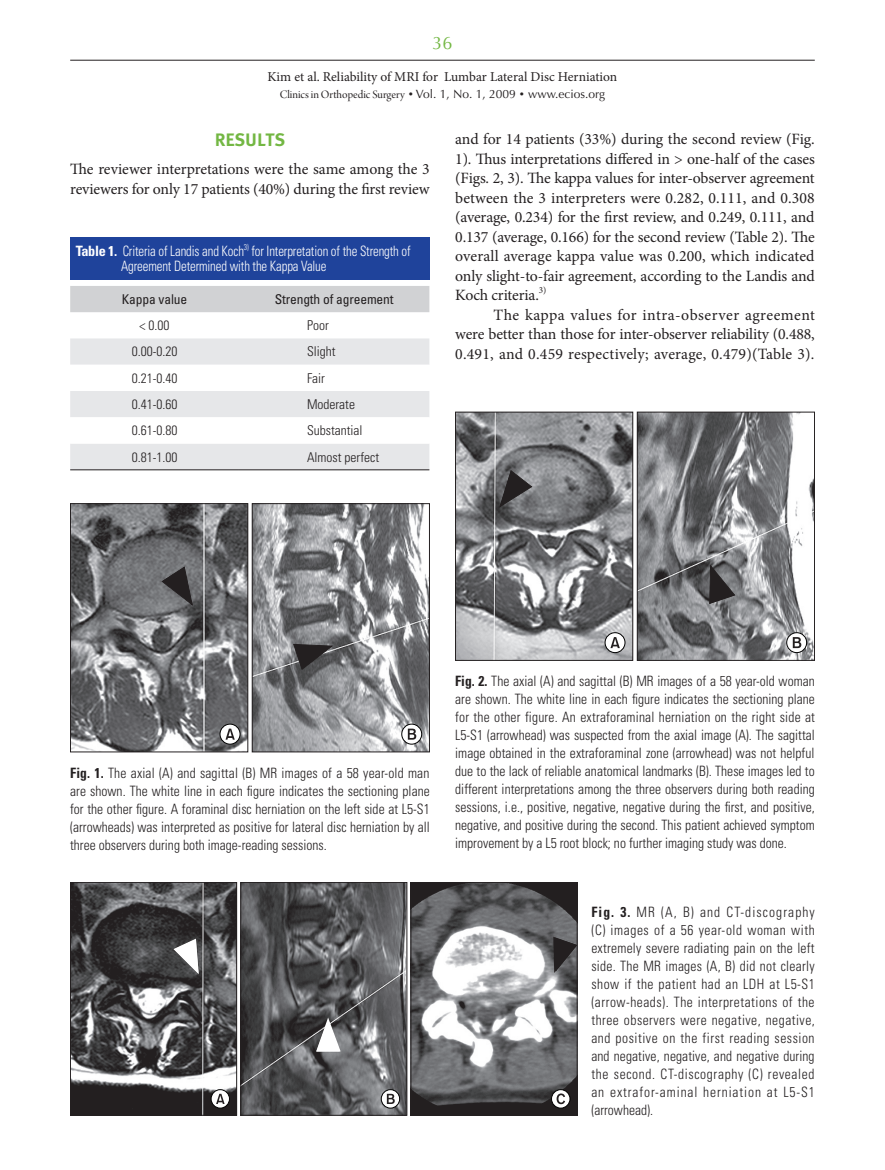
<style>
.page{position:relative;width:885px;height:1170px;background:#fff}
.page>*{position:absolute;margin:0;border:0;box-sizing:border-box;transform-origin:0 0}
.t1{font:700 18px "Meta Plus";letter-spacing:-.01em;color:#73b743}
.t2{font:18px "Optima LT Std";color:#73b743}
.t3{font:15.75px/19.5px "Minion Pro";letter-spacing:-.01em;color:#231f20;text-align:justify}
.t4{font:300 condensed 14.25px/18px "Univers";color:#231f20;text-align:justify;scale:.95 1}
.t5{font:300 condensed 14.25px/15px "Univers";letter-spacing:-.01em;color:#fff;scale:.9 1}
.t6{font:300 condensed 13.5px "Univers";color:#231f20}
.t7{font:13.5px "Minion Pro";color:#231f20}
.t8{font:condensed 13.5px "Univers";letter-spacing:-.01em;color:#231f20}
.t9{font:12px "Optima LT Std";color:#231f20}
.t10{font:9.15px "Minion Pro";color:#231f20}
.t11{font:300 condensed 8.25px "Univers";color:#fff;scale:.9 1}
.s1{font-family:"Arno Pro Display"}
.s2{font-size:9px}
.s3{font-weight:700}
</style>
<div class="page">
<hr style="left:70px;top:60px;width:744px;height:1px;background:#231f20">
<div style="left:70px;top:286px;width:359px;height:26px;background:#d1d2d4"></div>
<div style="left:70px;top:338px;width:359px;height:131px;background:#e6e7e9"></div>
<svg style="left:70px;top:365px;width:359px;height:78px"></svg>
<hr style="left:70px;top:469px;width:169px;height:1px;background:#231f20">
<hr style="left:239px;top:469px;width:190px;height:1px;background:#231f20">
<div style="left:70px;top:237px;width:359px;height:43px;background:#1f439b"></div>
<svg style="left:70px;top:503px;width:359px;height:249px"></svg>
<svg style="left:401px;top:724px;width:20px;height:20px"></svg>
<div style="left:401px;top:723px;width:21px;height:21px;border:1px solid #000;border-radius:50%"></div>
<svg style="left:408px;top:728px;width:8px;height:11px"></svg>
<svg style="left:220px;top:724px;width:20px;height:20px"></svg>
<div style="left:220px;top:723px;width:20px;height:21px;border:1px solid #000;border-radius:50%"></div>
<svg style="left:225px;top:728px;width:10px;height:11px"></svg>
<svg style="left:162px;top:566px;width:31px;height:39px"></svg>
<svg style="left:293px;top:644px;width:40px;height:25px"></svg>
<svg style="left:455px;top:412px;width:359px;height:248px"></svg>
<svg style="left:786px;top:632px;width:20px;height:20px"></svg>
<div style="left:786px;top:632px;width:20px;height:20px;border:1px solid #000;border-radius:50%"></div>
<svg style="left:792px;top:637px;width:9px;height:11px"></svg>
<svg style="left:605px;top:632px;width:20px;height:20px"></svg>
<div style="left:604px;top:632px;width:21px;height:20px;border:1px solid #000;border-radius:50%"></div>
<svg style="left:610px;top:637px;width:9px;height:11px"></svg>
<svg style="left:499px;top:470px;width:33px;height:37px"></svg>
<svg style="left:709px;top:565px;width:26px;height:39px"></svg>
<svg style="left:70px;top:882px;width:507px;height:233px"></svg>
<svg style="left:381px;top:1089px;width:18px;height:18px"></svg>
<div style="left:381px;top:1089px;width:19px;height:19px;border:1px solid #000;border-radius:50%"></div>
<svg style="left:387px;top:1093px;width:7px;height:10px"></svg>
<div style="left:211px;top:1089px;width:18px;height:18px;background:#fff;border-radius:50%"></div>
<div style="left:211px;top:1089px;width:19px;height:19px;border:1px solid #000;border-radius:50%"></div>
<svg style="left:216px;top:1093px;width:8px;height:10px"></svg>
<svg style="left:551px;top:1089px;width:19px;height:18px"></svg>
<div style="left:551px;top:1089px;width:19px;height:19px;border:1px solid #000;border-radius:50%"></div>
<svg style="left:556px;top:1093px;width:9px;height:11px"></svg>
<svg style="left:173px;top:938px;width:26px;height:36px"></svg>
<svg style="left:316px;top:1017px;width:24px;height:34px"></svg>
<svg style="left:553px;top:936px;width:24px;height:36px"></svg>
<p class="t2" style="left:432px;top:32px;width:22px">36</p>
<p class="t7" style="left:267px;top:68px;width:351px">Kim et al. Reliability of MRI for Lumbar Lateral Disc Herniation</p>
<p class="t9" style="left:280px;top:87px;width:327px"><span class="s1">Clinics in Orthopedic Surgery</span> <span class="s2">•</span> Vol. 1, No. 1, 2009 <span class="s2">•</span> www.ecios.org</p>
<p class="t1" style="left:215px;top:130px;width:72px">RESULTS</p>
<p class="t3" style="left:70px;top:159px;width:361px">The reviewer interpretations were the same among the 3 reviewers for only 17 patients (40%) during the first review</p>
<p class="t3" style="left:455px;top:129px;width:361px">and for 14 patients (33%) during the second review (Fig.<br>1). Thus interpretations differed in &gt; one-half of the cases (Figs. 2, 3). The kappa values for inter-observer agreement between the 3 interpreters were 0.282, 0.111, and 0.308 (average, 0.234) for the first review, and 0.249, 0.111, and 0.137 (average, 0.166) for the second review (Table 2). The overall average kappa value was 0.200, which indicated only slight-to-fair agreement, according to the Landis and Koch criteria.</p>
<p class="t5" style="left:76px;top:244px;width:188px"><span class="s3">Table 1.</span> Criteria of Landis and Koch</p>
<p class="t11" style="left:244px;top:242px;width:7px">3)</p>
<p class="t5" style="left:121px;top:244px;width:323px;text-indent:130px">for Interpretation of the Strength of<br>Agreement Determined with the Kappa Value</p>
<p class="t10" style="left:538px;top:284px;width:9px">3)</p>
<p class="t3" style="left:455px;top:305px;width:361px;text-indent:38px">The kappa values for intra-observer agreement were better than those for inter-observer reliability (0.488, 0.491, and 0.459 respectively; average, 0.479)(Table 3).</p>
<p class="t8" style="left:122px;top:290px;width:67px">Kappa value</p>
<p class="t8" style="left:275px;top:290px;width:120px">Strength of agreement</p>
<p class="t6" style="left:140px;top:317px;width:31px">&lt; 0.00</p>
<p class="t6" style="left:307px;top:317px;width:23px">Poor</p>
<p class="t6" style="left:132px;top:343px;width:47px">0.00-0.20</p>
<p class="t6" style="left:307px;top:343px;width:30px">Slight</p>
<p class="t6" style="left:132px;top:370px;width:47px">0.21-0.40</p>
<p class="t6" style="left:307px;top:370px;width:19px">Fair</p>
<p class="t6" style="left:132px;top:396px;width:47px">0.41-0.60</p>
<p class="t6" style="left:307px;top:396px;width:49px">Moderate</p>
<p class="t6" style="left:132px;top:422px;width:47px">0.61-0.80</p>
<p class="t6" style="left:307px;top:422px;width:57px">Substantial</p>
<p class="t6" style="left:132px;top:448px;width:47px">0.81-1.00</p>
<p class="t6" style="left:307px;top:448px;width:73px">Almost perfect</p>
<p class="t4" style="left:70px;top:763px;width:380px"><span class="s3">Fig. 1.</span> The axial (A) and sagittal (B) MR images of a 58 year-old man are shown. The white line in each figure indicates the sectioning plane for the other figure. A foraminal disc herniation on the left side at L5-S1 (arrowheads) was interpreted as positive for lateral disc herniation by all three observers during both image-reading sessions.</p>
<p class="t4" style="left:455px;top:671px;width:380px"><span class="s3">Fig. 2.</span> The axial (A) and sagittal (B) MR images of a 58 year-old woman are shown. The white line in each figure indicates the sectioning plane for the other figure. An extraforaminal herniation on the right side at L5-S1 (arrowhead) was suspected from the axial image (A). The sagittal image obtained in the extraforaminal zone (arrowhead) was not helpful due to the lack of reliable anatomical landmarks (B). These images led to different interpretations among the three observers during both reading sessions, i.e., positive, negative, negative during the first, and positive, negative, and positive during the second. This patient achieved symptom improvement by a L5 root block; no further imaging study was done.</p>
<p class="t4" style="left:591px;top:902px;width:237px"><span class="s3">Fig. 3.</span> MR (A, B) and CT-discography (C) images of a 56 year-old woman with extremely severe radiating pain on the left side. The MR images (A, B) did not clearly show if the patient had an LDH at L5-S1 (arrow-heads). The interpretations of the three observers were negative, negative, and positive on the first reading session and negative, negative, and negative during the second. CT-discography (C) revealed an extrafor-aminal herniation at L5-S1 (arrowhead).</p>
</div>
